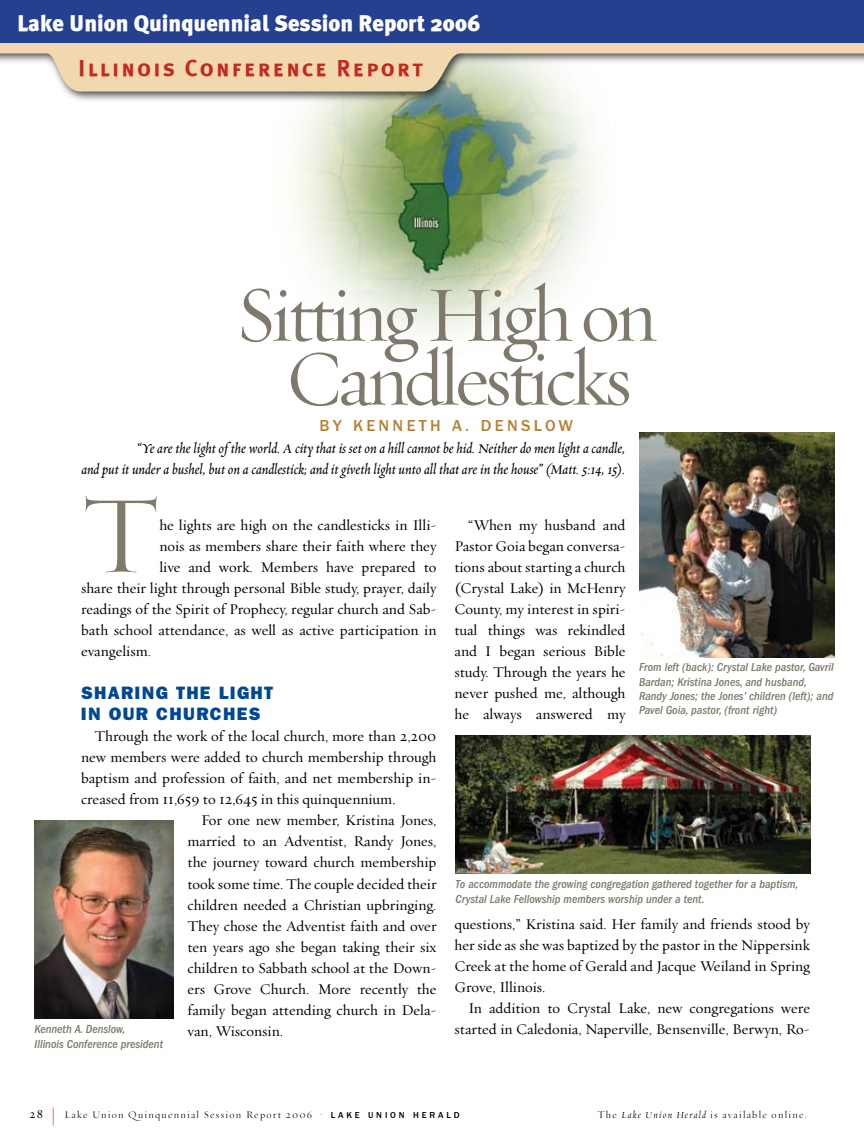
<style>
.page{position:relative;width:864px;height:1148px;background:#fff}
.page>*{position:absolute;margin:0;border:0;box-sizing:border-box;transform-origin:0 0}
.t1{font:113.7px "Requiem Fine HTF Roman";color:#7e796b}
.t2{font:79.5px/63.9px "Requiem Display HTF Roman";letter-spacing:-.05em;color:#7e796b;text-align:center}
.t3{font:23.25px "Meta Plus Bold Caps";letter-spacing:.095em;color:#c5281c}
.t4{font:900 22.5px "Meta Plus";color:#fff}
.t5{font:800 18px/21.6px "Franklin Gothic";letter-spacing:.075em;color:#004892}
.t6{font:500 16.5px "Franklin Gothic";letter-spacing:.2em;color:#b48338}
.t7{font:15px/21px "Requiem Text HTF Roman";color:#000;text-align:justify}
.t8{font:15px/21px "Requiem Text HTF Italic";color:#000;text-align:right}
.t9{font:italic 500 condensed 12px/14.4px "Franklin Gothic";color:#7e796b}
.t10{font:10.5px "Requiem Fine HTF Roman";letter-spacing:.12em;color:#000}
.s1{font-family:"Requiem Text HTF Roman";font-size:12px}
.s2{font-family:"Franklin Gothic Book X Cmpr";font-size:18px;color:#c5281c}
.s3{font-family:"Franklin Gothic";font-weight:500;font-size:9px}
.s4{font-family:"Requiem Fine HTF Italic"}
</style>
<div class="page">
<img style="left:294px;top:105px;width:301px;height:229px">
<div style="left:0;top:30px;width:864px;height:75px;background:#000;opacity:.75"></div>
<svg style="left:0;top:43px;width:864px;height:48px;fill:#f2d8af"></svg>
<div style="left:0;top:0;width:864px;height:43px;background:#24408f"></div>
<img style="left:34px;top:820px;width:140px;height:198px">
<img style="left:456px;top:735px;width:355px;height:138px">
<img style="left:639px;top:432px;width:195px;height:225px">
<h3 class="t4" style="left:17px;top:10px;width:464px">Lake Union Quinquennial Session Report 2006</h3>
<h3 class="t3" style="left:78px;top:54px;width:346px">Illinois Conference Report</h3>
<h2 class="t2" style="left:236px;top:285px;width:423px">Sitting High on<br>Candlesticks</h2>
<p class="t6" style="left:319px;top:416px;width:252px">BY KENNETH A. DENSL OW</p>
<p class="t8" style="left:81px;top:439px;width:546px">“Ye are the light of the world. A city that is set on a hill cannot be hid. Neither do men light a candle,<br>and put it under a bushel, but on a candlestick; and it giveth light unto all that are in the house” (Matt. 5:14, 15).</p>
<h1 class="t1" style="left:81px;top:469px;width:80px">T</h1>
<p class="t7" style="left:159px;top:514px;width:279px">he lights are high on the candlesticks in Illi-</p>
<p class="t7" style="left:159px;top:535px;width:279px">nois as members share their faith where they</p>
<p class="t7" style="left:159px;top:556px;width:279px">live and work. Members have prepared to</p>
<p class="t7" style="left:81px;top:577px;width:357px">share their light through personal Bible study, prayer, daily</p>
<p class="t7" style="left:81px;top:598px;width:357px">readings of the Spirit of Prophecy, regular church and Sab-</p>
<p class="t7" style="left:81px;top:619px;width:357px">bath school attendance, as well as active participation in</p>
<p class="t7" style="left:81px;top:640px;width:71px">evangelism.</p>
<p class="t5" style="left:81px;top:682px;width:27px">SHARING</p>
<p class="t7" style="left:454px;top:514px;width:173px;text-indent:14px">“When my husband and Pastor Goia began conversa&shy;tions about starting a church (Crystal Lake) in McHenry County, my interest in spiri&shy;tual things was rekindled and I began serious Bible study. Through the years he never pushed me, although he always answered my</p>
<p class="t9" style="left:639px;top:660px;width:196px">From left (back): Crystal Lake pastor, Gavril Bardan; Kristina Jones, and husband, Randy Jones; the Jones’ children (left); and Pavel Goia, pastor, (front right)</p>
<p class="t5" style="left:81px;top:682px;width:161px;text-indent:95px">THE LIGHT<br>IN OUR CHURCH</p>
<p class="t5" style="left:237px;top:703px;width:23px">ES</p>
<p class="t7" style="left:94px;top:726px;width:343px">Through the work of the local church, more than 2,200</p>
<p class="t7" style="left:81px;top:747px;width:357px">new members were added to church membership through</p>
<p class="t7" style="left:81px;top:768px;width:357px">baptism and profession of faith, and net membership in-</p>
<p class="t7" style="left:81px;top:789px;width:316px">creased from 11,659 to 12,645 in this quinquennium.</p>
<p class="t7" style="left:201px;top:810px;width:237px">For one new member, Kristina Jones,</p>
<p class="t7" style="left:188px;top:831px;width:250px">married to an Adventist, Randy Jones,</p>
<p class="t7" style="left:188px;top:852px;width:250px">the journey toward church membership</p>
<p class="t7" style="left:188px;top:873px;width:250px">took some time. The couple decided their</p>
<p class="t7" style="left:188px;top:894px;width:250px">children needed a Christian upbringing.</p>
<p class="t7" style="left:188px;top:915px;width:250px">They chose the Adventist faith and over</p>
<p class="t7" style="left:188px;top:936px;width:250px">ten years ago she began taking their six</p>
<p class="t7" style="left:188px;top:957px;width:251px">children to Sabbath school at the Down-</p>
<p class="t7" style="left:188px;top:978px;width:250px">ers Grove Church. More recently the</p>
<p class="t7" style="left:188px;top:999px;width:251px">family began attending church in Dela-</p>
<p class="t7" style="left:188px;top:1020px;width:97px">van, Wisconsin.</p>
<p class="t9" style="left:456px;top:877px;width:344px">To accommodate the growing congregation gathered together for a baptism,<br>Crystal Lake Fellowship members worship under a tent.</p>
<p class="t7" style="left:454px;top:913px;width:357px">questions,” Kristina said. Her family and friends stood by her side as she was baptized by the pastor in the Nippersink Creek at the home of Gerald and Jacque Weiland in Spring Grove, Illinois.</p>
<p class="t7" style="left:454px;top:997px;width:357px;text-align:right">In addition to Crystal Lake, new congregations were started in Caledonia, Naperville, Bensenville, Berwyn, Ro-</p>
<p class="t9" style="left:34px;top:1022px;width:130px">Kenneth A. Denslow,<br>Illinois Conference president</p>
<p class="t10" style="left:30px;top:1108px;width:432px"><span class="s1">28</span> <span class="s2">|</span> Lake Union Quinquennial Session Report 2006 • <span class="s3">L A K E U N I O N H E R A L D</span></p>
<p class="t10" style="left:597px;top:1108px;width:211px">The <span class="s4">Lake Union Herald</span> is available online.</p>
</div>
